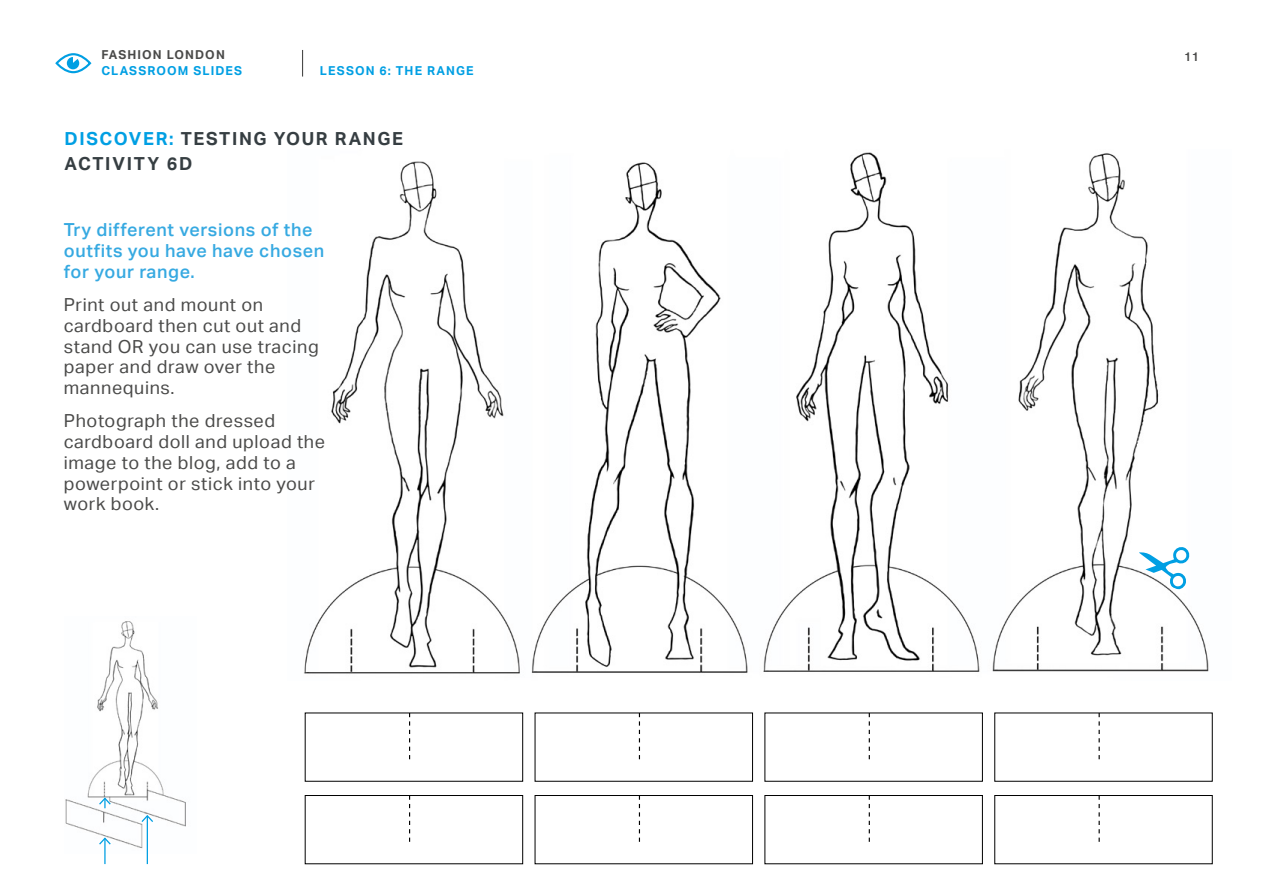
<style>
.page{position:relative;width:1263px;height:893px;background:#fff}
.page>*{position:absolute;margin:0;border:0;box-sizing:border-box;transform-origin:0 0}
.t1{font:18px/20.7px "Aktiv Grotesk Trial";letter-spacing:.035em;color:#4a4a49}
.t2{font:500 18px/20.7px "Aktiv Grotesk Trial";letter-spacing:.035em;color:#36a9e1}
.t3{font:700 18px/24.9px "Aktiv Grotesk Trial";letter-spacing:.09em;color:#363e42}
.t4{font:500 12.75px "Akzidenz Grotesk BQ";color:#4a4a49}
.t5{font:700 12.3px "Aktiv Grotesk Trial";letter-spacing:.09em;color:#009fe3}
.t6{font:700 12.3px "Aktiv Grotesk Trial";letter-spacing:.09em;color:#4a4a49}
.s1{color:#009fe3}
</style>
<div class="page">
<svg style="left:302px;top:50px;width:1px;height:27px"></svg>
<div style="left:56px;top:53px;width:35px;height:20px;border:2px solid #009fe3;border-radius:50%"></div>
<svg style="left:67px;top:57px;width:12px;height:12px"></svg>
<img style="left:65px;top:621px;width:121px;height:232px">
<hr style="left:147px;top:816px;width:1px;height:48px;background:#009fe3">
<svg style="left:140px;top:814px;width:14px;height:9px"></svg>
<svg style="left:98px;top:796px;width:14px;height:12px"></svg>
<hr style="left:104px;top:838px;width:2px;height:26px;background:#009fe3">
<svg style="left:98px;top:836px;width:14px;height:10px"></svg>
<img style="left:304px;top:152px;width:905px;height:522px">
<svg style="left:1139px;top:546px;width:51px;height:44px"></svg>
<svg style="left:409px;top:713px;width:1px;height:46px"></svg>
<div style="left:305px;top:795px;width:218px;height:69px;border:1px solid #000"></div>
<svg style="left:409px;top:795px;width:1px;height:47px"></svg>
<svg style="left:639px;top:713px;width:1px;height:46px"></svg>
<div style="left:535px;top:795px;width:218px;height:69px;border:1px solid #000"></div>
<svg style="left:639px;top:795px;width:1px;height:47px"></svg>
<svg style="left:869px;top:713px;width:1px;height:46px"></svg>
<div style="left:765px;top:795px;width:218px;height:69px;border:1px solid #000"></div>
<svg style="left:869px;top:795px;width:1px;height:47px"></svg>
<svg style="left:1098px;top:713px;width:2px;height:46px"></svg>
<div style="left:994px;top:795px;width:218px;height:69px;border:1px solid #000"></div>
<svg style="left:1098px;top:795px;width:2px;height:47px"></svg>
<p class="t6" style="left:101px;top:47px;width:125px">FASHION LONDON</p>
<p class="t4" style="left:1184px;top:49px;width:16px">11</p>
<p class="t5" style="left:101px;top:64px;width:142px">CLASSROOM SLIDES</p>
<p class="t5" style="left:320px;top:64px;width:155px">LESSON 6: THE RANGE</p>
<p class="t3" style="left:65px;top:126px;width:340px"><span class="s1">DISCOVER:</span> TESTING YOUR RANGE<br>ACTIVITY 6D</p>
<p class="t2" style="left:64px;top:220px;width:262px">Try different versions of the outfits you have have chosen for your range.</p>
<p class="t1" style="left:64px;top:295px;width:257px">Print out and mount on cardboard then cut out and stand OR you can use tracing paper and draw over the mannequins.</p>
<p class="t1" style="left:64px;top:411px;width:263px">Photograph the dressed cardboard doll and upload the image to the blog, add to a powerpoint or stick into your work book.</p>
</div>
